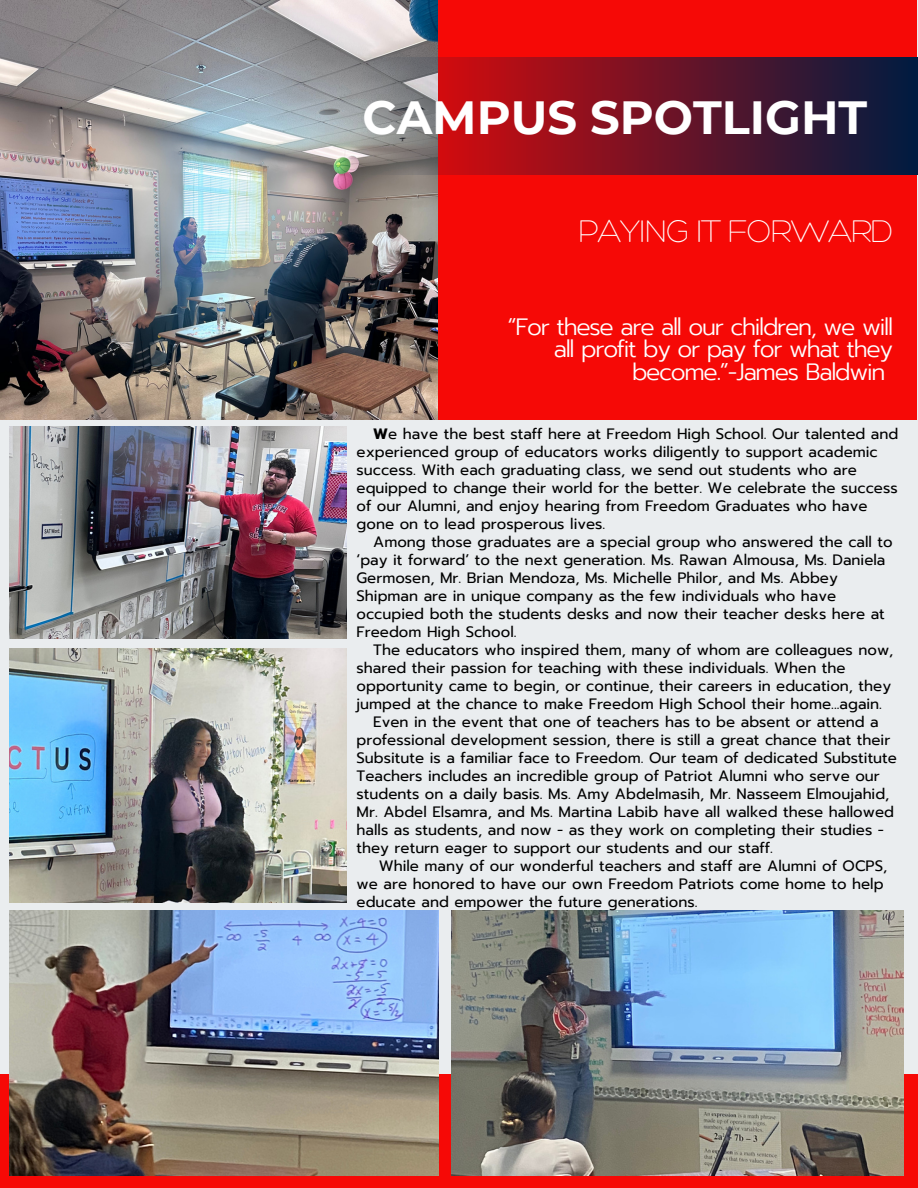
<style>
.page{position:relative;width:918px;height:1188px;background:#eaedef}
.page>*{position:absolute;margin:0;border:0;box-sizing:border-box;transform-origin:0 0}
.t1{font:700 46.5px "Montserrat";color:#fff}
.t2{font:300 34.05px "Hero";letter-spacing:-.055em;color:#fff}
.t3{font:300 23.55px "Prompt";letter-spacing:-.055em;color:#fff}
.t4{font:15px/18px "Prompt";color:#000}
.t5{font:3.75px "Permanent Marker";color:#000}
.s1{font-weight:700}
</style>
<div class="page">
<div style="left:438px;top:0;width:478px;height:420px;background:#f60906"></div>
<div style="left:0;top:1074px;width:918px;height:114px;background:#f60906"></div>
<img style="left:0;top:0;width:438px;height:420px">
<svg style="left:289px;top:57px;width:629px;height:117px;background:#723141"></svg>
<img style="left:9px;top:426px;width:338px;height:213px">
<img style="left:9px;top:648px;width:338px;height:254px">
<img style="left:9px;top:911px;width:429px;height:264px">
<img style="left:451px;top:911px;width:452px;height:264px">
<p class="t5" style="left:289px;top:778px;width:24px">Katie Angel</p>
<p class="t1" style="left:363px;top:89px;width:506px">CAMPUS SPOTLIGHT</p>
<p class="t2" style="left:577px;top:209px;width:317px">PAYING IT FORWARD</p>
<p class="t3" style="left:507px;top:309px;width:387px">“For these are all our children, we will</p>
<p class="t3" style="left:554px;top:332px;width:341px">all profit by or pay for what they</p>
<p class="t3" style="left:632px;top:354px;width:255px">become.”-James Baldwin</p>
<p class="t4" style="left:357px;top:425px;width:543px;text-indent:17px"><span class="s1">W</span>e have the best staff here at Freedom High School. Our talented and experienced group of educators works diligently to support academic success. With each graduating class, we send out students who are equipped to change their world for the better. We celebrate the success of our Alumni, and enjoy hearing from Freedom Graduates who have gone on to lead prosperous lives.</p>
<p class="t4" style="left:357px;top:533px;width:538px;text-indent:17px">Among those graduates are a special group who answered the call to ‘pay it forward’ to the next generation. Ms. Rawan Almousa, Ms. Daniela Germosen, Mr. Brian Mendoza, Ms. Michelle Philor, and Ms. Abbey Shipman are in unique company as the few individuals who have occupied both the students desks and now their teacher desks here at Freedom High School.</p>
<p class="t4" style="left:357px;top:641px;width:538px;text-indent:17px">The educators who inspired them, many of whom are colleagues now, shared their passion for teaching with these individuals. When the opportunity came to begin, or continue, their careers in education, they jumped at the chance to make Freedom High School their home...again.</p>
<p class="t4" style="left:357px;top:713px;width:542px;text-indent:17px">Even in the event that one of teachers has to be absent or attend a professional development session, there is still a great chance that their Subsitute is a familiar face to Freedom. Our team of dedicated Substitute Teachers includes an incredible group of Patriot Alumni who serve our students on a daily basis. Ms. Amy Abdelmasih, Mr. Nasseem Elmoujahid, Mr. Abdel Elsamra, and Ms. Martina Labib have all walked these hallowed halls as students, and now - as they work on completing their studies - they return eager to support our students and our staff.</p>
<p class="t4" style="left:357px;top:857px;width:532px;text-indent:22px">While many of our wonderful teachers and staff are Alumni of OCPS, we are honored to have our own Freedom Patriots come home to help educate and empower the future generations.</p>
</div>
